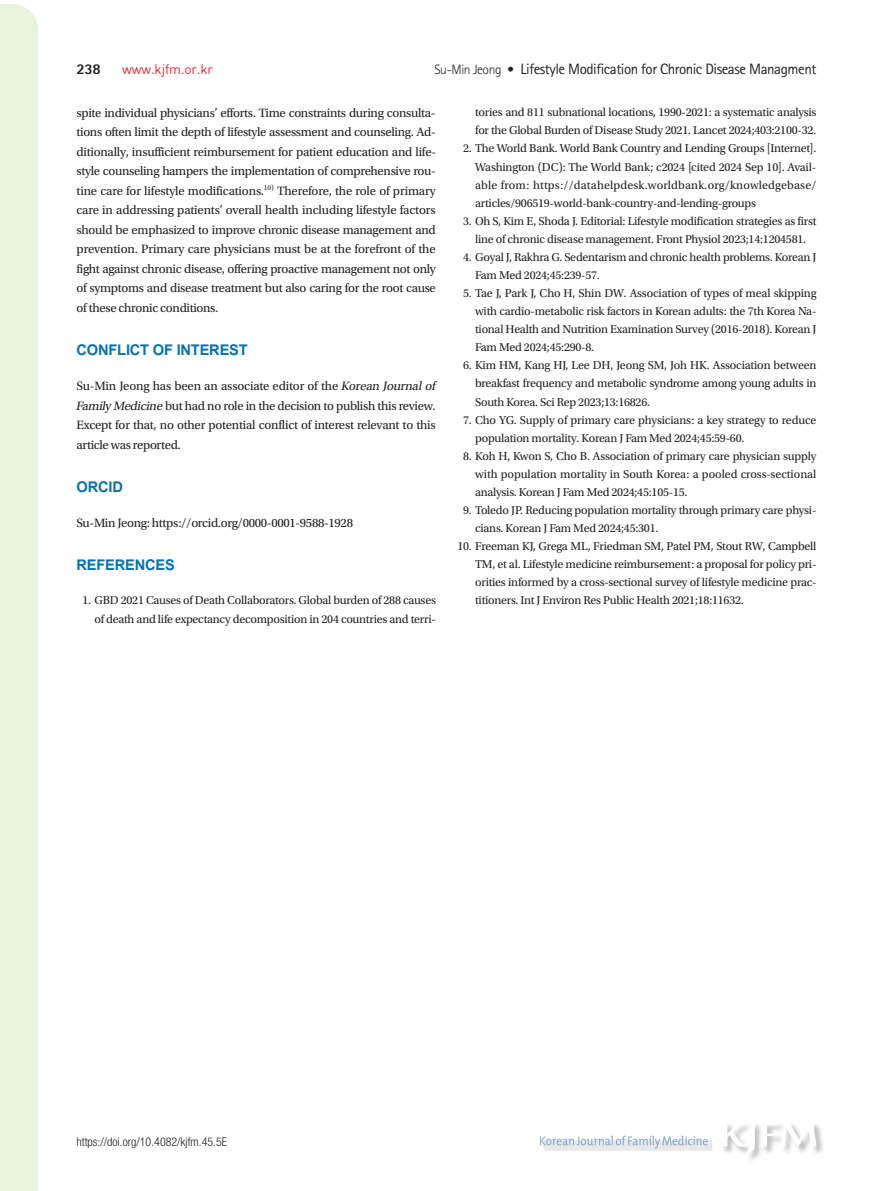
<style>
.page{position:relative;width:893px;height:1191px;background:#fff}
.page>*{position:absolute;margin:0;border:0;box-sizing:border-box;transform-origin:0 0}
.t1{font:700 20.4px "Utsaah";letter-spacing:-.01em;color:#0872ad}
.t2{font:15px "Rotis Sans Serif Std";letter-spacing:-.03em;color:#231f20}
.t3{font:800 15px "Rotis Sans Serif Std";color:#231f20}
.t4{font:13.5px "Dinreg";letter-spacing:-.01em;color:#e02a30}
.t5{font:12.75px/19.5px "Utopia Std";letter-spacing:-.025em;color:#231f20;text-align:justify}
.t6{font:12px/18px "Utopia Std";letter-spacing:-.02em;color:#231f20;text-align:justify}
.t7{font:300 condensed 12px "Helvetica Neue LT Std";color:#231f20}
.s1{font-weight:300;font-size:13.5px}
.s2{font-style:italic}
</style>
<div class="page">
<div style="left:0;top:4px;width:38px;height:1187px;background:#eaf3dc"></div>
<div style="left:721px;top:1122px;width:104px;height:40px;background:#231f20;opacity:.3"></div>
<svg style="left:722px;top:1122px;width:94px;height:32px"></svg>
<div style="left:544px;top:1140px;width:168px;height:10px;background:#e8e8e9"></div>
<svg style="left:540px;top:1135px;width:168px;height:13px"></svg>
<p class="t3" style="left:77px;top:60px;width:26px">238</p>
<p class="t4" style="left:122px;top:61px;width:93px">www.kjfm.or.kr</p>
<p class="t2" style="left:434px;top:60px;width:383px"><span class="s1">Su-Min Jeong •</span> Lifestyle Modification for Chronic Disease Managment</p>
<p class="t5" style="left:77px;top:103px;width:361px">spite individual physicians’ efforts. Time constraints during consulta&shy;tions often limit the depth of lifestyle assessment and counseling. Ad&shy;ditionally, insufficient reimbursement for patient education and life&shy;style counseling hampers the implementation of comprehensive rou&shy;tine care for lifestyle modifications.<sup>10)</sup> Therefore, the role of primary care in addressing patients’ overall health including lifestyle factors should be emphasized to improve chronic disease management and prevention. Primary care physicians must be at the forefront of the fight against chronic disease, offering proactive management not only of symptoms and disease treatment but also caring for the root cause of these chronic conditions.</p>
<h1 class="t1" style="left:77px;top:340px;width:173px">CONFLICT OF INTEREST</h1>
<p class="t5" style="left:76px;top:376px;width:361px">Su-Min Jeong has been an associate editor of the <span class="s2">Korean Journalof Family Medicine</span> but had no role in the decision to publish this review.<br>Except for that, no other potential conflict of interest relevant to this article was reported.</p>
<h1 class="t1" style="left:77px;top:477px;width:48px">ORCID</h1>
<p class="t5" style="left:77px;top:513px;width:278px">Su-Min Jeong: https://orcid.org/0000-0001-9588-1928</p>
<h1 class="t1" style="left:77px;top:555px;width:100px">REFERENCES</h1>
<p class="t6" style="left:83px;top:592px;width:355px;text-align:right">1. GBD 2021 Causes of Death Collaborators. Global burden of 288 causes of death and life expectancy decomposition in 204 countries and terri-</p>
<p class="t6" style="left:475px;top:104px;width:343px">tories and 811 subnational locations, 1990-2021: a systematic analysis for the Global Burden of Disease Study 2021. Lancet 2024;403:2100-32.</p>
<p class="t6" style="left:475px;top:140px;width:343px;text-indent:-12px">2. The World Bank. World Bank Country and Lending Groups [Internet].<br>Washington (DC): The World Bank; c2024 [cited 2024 Sep 10]. Avail&shy;able from: https://datahelpdesk.worldbank.org/knowledgebase/ articles/906519-world-bank-country-and-lending-groups</p>
<p class="t6" style="left:463px;top:212px;width:355px;text-align:center">3. Oh S, Kim E, Shoda J. Editorial: Lifestyle modification strategies as first line of chronic disease management. Front Physiol 2023;14:1204581.</p>
<p class="t6" style="left:475px;top:248px;width:343px;text-indent:-12px">4. Goyal J, Rakhra G. Sedentarism and chronic health problems. Korean J<br>Fam Med 2024;45:239-57.</p>
<p class="t6" style="left:475px;top:284px;width:343px;text-indent:-12px">5. Tae J, Park J, Cho H, Shin DW. Association of types of meal skipping with cardio-metabolic risk factors in Korean adults: the 7th Korea Na&shy;tional Health and Nutrition Examination Survey (2016-2018). Korean J Fam Med 2024;45:290-8.</p>
<p class="t6" style="left:475px;top:357px;width:343px;text-indent:-12px">6. Kim HM, Kang HJ, Lee DH, Jeong SM, Joh HK. Association between breakfast frequency and metabolic syndrome among young adults in South Korea. Sci Rep 2023;13:16826.</p>
<p class="t6" style="left:475px;top:411px;width:343px;text-indent:-12px">7. Cho YG. Supply of primary care physicians: a key strategy to reduce population mortality. Korean J Fam Med 2024;45:59-60.</p>
<p class="t6" style="left:475px;top:447px;width:343px;text-indent:-12px">8. Koh H, Kwon S, Cho B. Association of primary care physician supply with population mortality in South Korea: a pooled cross-sectional analysis. Korean J Fam Med 2024;45:105-15.</p>
<p class="t6" style="left:475px;top:501px;width:343px;text-indent:-12px">9. Toledo JP. Reducing population mortality through primary care physi&shy;cians. Korean J Fam Med 2024;45:301.</p>
<p class="t6" style="left:475px;top:537px;width:343px;text-indent:-18px">10. Freeman KJ, Grega ML, Friedman SM, Patel PM, Stout RW, Campbell TM, et al. Lifestyle medicine reimbursement: a proposal for policy pri&shy;orities informed by a cross-sectional survey of lifestyle medicine prac&shy;titioners. Int J Environ Res Public Health 2021;18:11632.</p>
<p class="t7" style="left:77px;top:1134px;width:152px">https://doi.org/10.4082/kjfm.45.5E</p>
</div>
